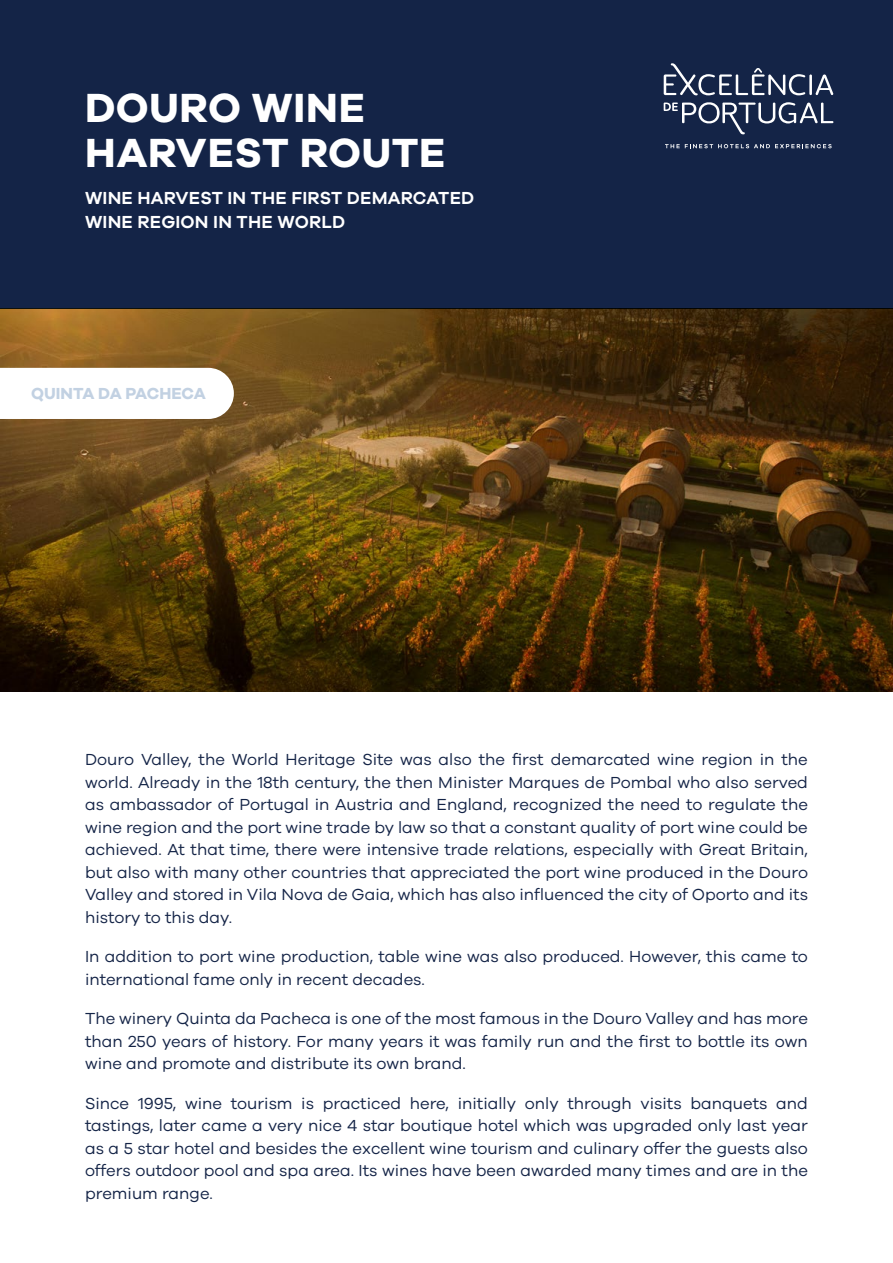
<style>
.page{position:relative;width:893px;height:1263px;background:#fff}
.page>*{position:absolute;margin:0;border:0;box-sizing:border-box;transform-origin:0 0}
.t1{font:700 42px/45px "Galano Grotesque";letter-spacing:.01em;color:#fff}
.t2{font:600 18px/24px "Galano Grotesque";letter-spacing:.01em;color:#fff}
.t3{font:16.5px/22.5px "Galano Grotesque";color:#142447;text-align:justify}
.t4{font:700 16.5px "Galano Grotesque";letter-spacing:-.005em;color:#c2d1e2}
</style>
<div class="page">
<img style="left:0;top:308px;width:893px;height:383px">
<div style="left:0;top:0;width:893px;height:308px;background:#142447"></div>
<svg style="left:664px;top:63px;width:169px;height:71px"></svg>
<svg style="left:665px;top:144px;width:167px;height:4px"></svg>
<svg style="left:0;top:368px;width:234px;height:51px"></svg>
<h1 class="t1" style="left:85px;top:84px;width:362px">DOURO WINE<br>HARVEST ROUTE</h1>
<p class="t2" style="left:85px;top:185px;width:391px">WINE HARVEST IN THE FIRST DEMARCATED<br>WINE REGION IN THE WORLD</p>
<p class="t4" style="left:31px;top:383px;width:176px">QUINTA DA PACHECA</p>
<p class="t3" style="left:85px;top:748px;width:724px">Douro Valley, the World Heritage Site was also the first demarcated wine region in the world. Already in the 18th century, the then Minister Marques de Pombal who also served as ambassador of Portugal in Austria and England, recognized the need to regulate the wine region and the port wine trade by law so that a constant quality of port wine could be achieved. At that time, there were intensive trade relations, especially with Great Britain, but also with many other countries that appreciated the port wine produced in the Douro Valley and stored in Vila Nova de Gaia, which has also influenced the city of Oporto and its history to this day.</p>
<p class="t3" style="left:85px;top:945px;width:724px">In addition to port wine production, table wine was also produced. However, this came to international fame only in recent decades.</p>
<p class="t3" style="left:85px;top:1007px;width:724px">The winery Quinta da Pacheca is one of the most famous in the Douro Valley and has more than 250 years of history. For many years it was family run and the first to bottle its own wine and promote and distribute its own brand.</p>
<p class="t3" style="left:85px;top:1091px;width:724px">Since 1995, wine tourism is practiced here, initially only through visits banquets and tastings, later came a very nice 4 star boutique hotel which was upgraded only last year as a 5 star hotel and besides the excellent wine tourism and culinary offer the guests also offers outdoor pool and spa area. Its wines have been awarded many times and are in the premium range.</p>
</div>
